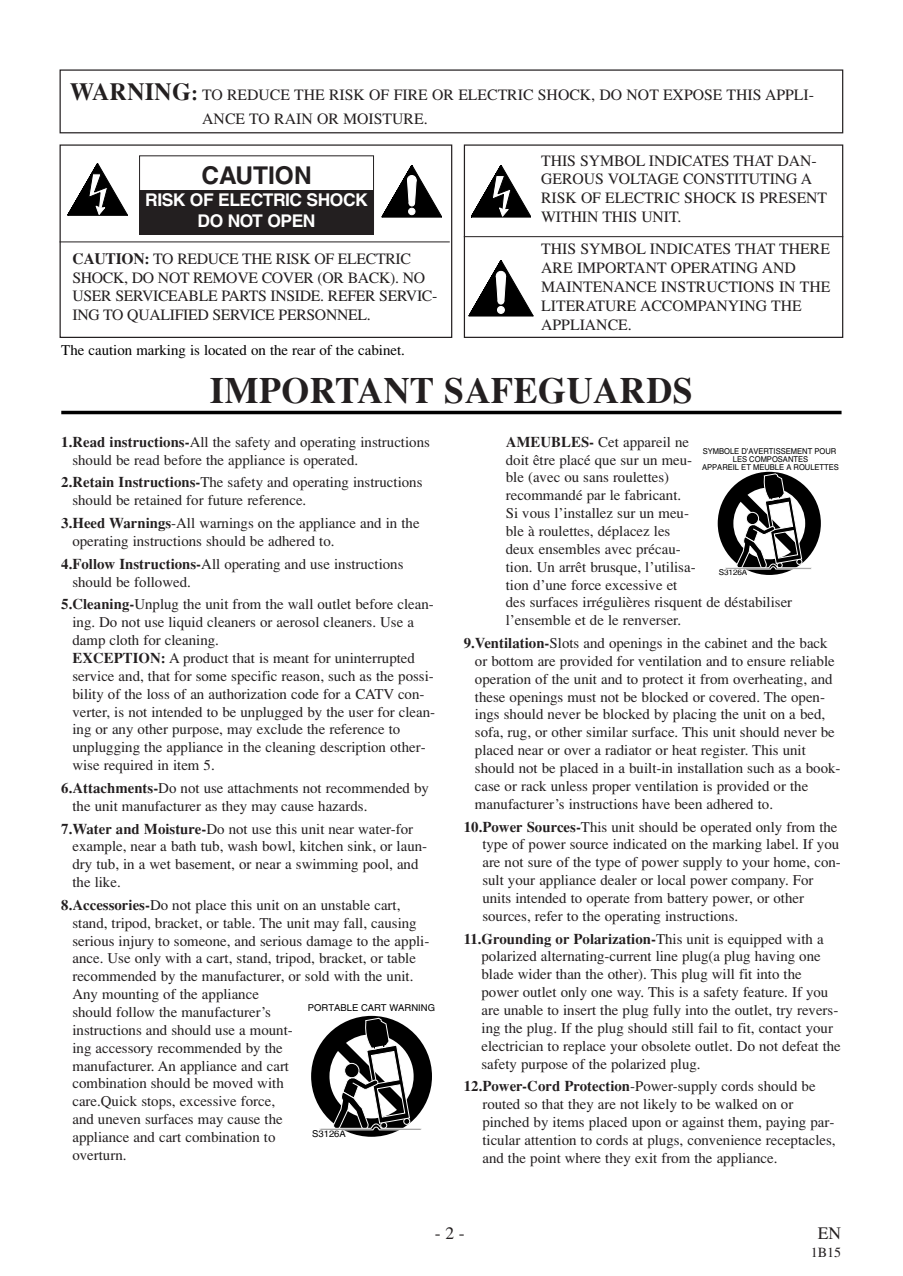
<style>
.page{position:relative;width:903px;height:1276px;background:#fff}
.page>*{position:absolute;margin:0;border:0;box-sizing:border-box;transform-origin:0 0}
.t1{font:700 36.75px "Times";color:#231f20}
.t2{font:700 24.5px "Helvetica";color:#231f20}
.t3{font:700 17.5px/21px "Helvetica";letter-spacing:-.03em;color:#fff;text-align:center}
.t4{font:17.5px "Times";color:#231f20}
.t5{font:15.75px/18.9px "Times";letter-spacing:-.005em;color:#231f20}
.t6{font:14.88px/17.8px "Times";color:#231f20}
.t7{font:14.88px "Times";color:#000}
.t8{font:14px "Times";color:#231f20}
.t9{font:9.45px "Helvetica";color:#000}
.t10{font:8.05px/8px "Helvetica";color:#000;text-align:center;scale:.94 1}
.t11{font:8.05px "Helvetica";color:#000}
.s1{font-weight:700;font-size:24.5px}
.s2{font-weight:700;font-size:21px}
.s3{font-weight:700}
</style>
<div class="page">
<div style="left:60px;top:69px;width:783px;height:64px;border:1px solid #231f20"></div>
<div style="left:60px;top:144px;width:392px;height:194px;border:1px solid #231f20"></div>
<hr style="left:60px;top:241px;width:390px;height:1px;background:#231f20">
<div style="left:139px;top:190px;width:235px;height:44px;background:#231f20"></div>
<svg style="left:68px;top:163px;width:60px;height:52px"></svg>
<svg style="left:382px;top:165px;width:60px;height:52px"></svg>
<div style="left:464px;top:144px;width:379px;height:194px;border:1px solid #231f20"></div>
<hr style="left:464px;top:236px;width:379px;height:1px;background:#231f20">
<svg style="left:471px;top:165px;width:60px;height:52px"></svg>
<svg style="left:469px;top:260px;width:64px;height:56px"></svg>
<hr style="left:61px;top:411px;width:781px;height:3px;background:#000">
<svg style="left:311px;top:1016px;width:121px;height:121px"></svg>
<svg style="left:718px;top:471px;width:103px;height:104px"></svg>
<p class="t5" style="left:202px;top:85px;width:613px;line-height:23.4px;text-indent:-132px"><span class="s1">WARNING</span><span class="s2">:</span> TO REDUCE THE RISK OF FIRE OR ELECTRIC SHOCK, DO NOT EXPOSE THIS APPLI-<br>ANCE TO RAIN OR MOISTURE.</p>
<h2 class="t2" style="left:201px;top:166px;width:112px">CAUTION</h2>
<p class="t3" style="left:145px;top:191px;width:224px">RISK OF ELECTRIC SHOCK<br>DO NOT OPEN</p>
<p class="t5" style="left:72px;top:250px;width:366px"><span class="s3">CAUTION:</span> TO REDUCE THE RISK OF ELECTRIC SHOCK, DO NOT REMOVE COVER (OR BACK). NO USER SERVICEABLE PARTS INSIDE. REFER SERVIC-ING TO QUALIFIED SERVICE PERSONNEL.</p>
<p class="t5" style="left:541px;top:152px;width:287px">THIS SYMBOL INDICATES THAT DAN-<br>GEROUS VOLTAGE CONSTITUTING A<br>RISK OF ELECTRIC SHOCK IS PRESENT<br>WITHIN THIS UNIT.</p>
<p class="t5" style="left:541px;top:241px;width:291px">THIS SYMBOL INDICATES THAT THERE<br>ARE IMPORTANT OPERATING AND<br>MAINTENANCE INSTRUCTIONS IN THE<br>LITERATURE ACCOMPANYING THE<br>APPLIANCE.</p>
<p class="t7" style="left:61px;top:344px;width:345px">The caution marking is located on the rear of the cabinet.</p>
<h1 class="t1" style="left:210px;top:377px;width:485px">IMPORTANT SAFEGUARDS</h1>
<p class="t6" style="left:72px;top:434px;width:359px;text-indent:-11px"><span class="s3">1.Read instructions-</span>All the safety and operating instructions should be read before the appliance is operated.</p>
<p class="t6" style="left:72px;top:475px;width:352px;text-indent:-11px"><span class="s3">2.Retain Instructions-</span>The safety and operating instructions should be retained for future reference.</p>
<p class="t6" style="left:72px;top:515px;width:349px;text-indent:-11px"><span class="s3">3.Heed Warnings</span>-All warnings on the appliance and in the operating instructions should be adhered to.</p>
<p class="t6" style="left:72px;top:556px;width:333px;text-indent:-11px"><span class="s3">4.Follow Instructions-</span>All operating and use instructions should be followed.</p>
<p class="t6" style="left:72px;top:597px;width:364px;text-indent:-11px"><span class="s3">5.Cleaning-</span>Unplug the unit from the wall outlet before clean&shy;ing. Do not use liquid cleaners or aerosol cleaners. Use a damp cloth for cleaning.<br><span class="s3">EXCEPTION:</span> A product that is meant for uninterrupted service and, that for some specific reason, such as the possi&shy;bility of the loss of an authorization code for a CATV con&shy;verter, is not intended to be unplugged by the user for clean&shy;ing or any other purpose, may exclude the reference to unplugging the appliance in the cleaning description other&shy;wise required in item 5.</p>
<p class="t6" style="left:72px;top:780px;width:358px;text-indent:-11px"><span class="s3">6.Attachments-</span>Do not use attachments not recommended by the unit manufacturer as they may cause hazards.</p>
<p class="t6" style="left:72px;top:821px;width:356px;text-indent:-11px"><span class="s3">7.Water and Moisture-</span>Do not use this unit near water-for example, near a bath tub, wash bowl, kitchen sink, or laun&shy;dry tub, in a wet basement, or near a swimming pool, and the like.</p>
<p class="t6" style="left:72px;top:897px;width:358px;text-indent:-11px"><span class="s3">8.Accessories-</span>Do not place this unit on an unstable cart, stand, tripod, bracket, or table. The unit may fall, causing serious injury to someone, and serious damage to the appli&shy;ance. Use only with a cart, stand, tripod, bracket, or table recommended by the manufacturer, or sold with the unit.<br>Any mounting of the appliance<br>should follow the manufacturer’s<br>instructions and should use a mount-<br>ing accessory recommended by the<br>manufacturer. An appliance and cart<br>combination should be moved with<br>care.Quick stops, excessive force,<br>and uneven surfaces may cause the<br>appliance and cart combination to<br>overturn.</p>
<p class="t9" style="left:308px;top:1004px;width:129px">PORTABLE CART WARNING</p>
<p class="t9" style="left:312px;top:1130px;width:35px">S3126A</p>
<p class="t6" style="left:506px;top:434px;width:288px"><span class="s3">AMEUBLES-</span> Cet appareil ne<br>doit être placé que sur un meu-<br>ble (avec ou sans roulettes)<br>recommandé par le fabricant.<br>Si vous l’installez sur un meu-<br>ble à roulettes, déplacez les<br>deux ensembles avec précau-<br>tion. Un arrêt brusque, l’utilisa-<br>tion d’une force excessive et<br>des surfaces irrégulières risquent de déstabiliser l’ensemble et de le renverser.</p>
<p class="t6" style="left:475px;top:635px;width:367px;text-indent:-11px"><span class="s3">9.Ventilation-</span>Slots and openings in the cabinet and the back or bottom are provided for ventilation and to ensure reliable operation of the unit and to protect it from overheating, and these openings must not be blocked or covered. The open&shy;ings should never be blocked by placing the unit on a bed, sofa, rug, or other similar surface. This unit should never be placed near or over a radiator or heat register. This unit should not be placed in a built-in installation such as a book&shy;case or rack unless proper ventilation is provided or the manufacturer’s instructions have been adhered to.</p>
<p class="t6" style="left:482px;top:819px;width:360px;text-indent:-19px"><span class="s3">10.Power Sources-</span>This unit should be operated only from the type of power source indicated on the marking label. If you are not sure of the type of power supply to your home, con&shy;sult your appliance dealer or local power company. For units intended to operate from battery power, or other sources, refer to the operating instructions.</p>
<p class="t6" style="left:482px;top:931px;width:361px;text-indent:-18px"><span class="s3">11.Grounding or Polarization-</span>This unit is equipped with a polarized alternating-current line plug(a plug having one blade wider than the other). This plug will fit into the power outlet only one way. This is a safety feature. If you are unable to insert the plug fully into the outlet, try revers&shy;ing the plug. If the plug should still fail to fit, contact your electrician to replace your obsolete outlet. Do not defeat the safety purpose of the polarized plug.</p>
<p class="t6" style="left:482px;top:1079px;width:355px;text-indent:-19px"><span class="s3">12.Power-Cord Protection</span>-Power-supply cords should be routed so that they are not likely to be walked on or pinched by items placed upon or against them, paying par&shy;ticular attention to cords at plugs, convenience receptacles, and the point where they exit from the appliance.</p>
<p class="t10" style="left:702px;top:448px;width:147px">SYMBOLE D'AVERTISSEMENT POUR<br>LES COMPOSANTES<br>APPAREIL ET MEUBLE A ROULETTES</p>
<p class="t11" style="left:719px;top:569px;width:30px">S3126A</p>
<p class="t4" style="left:435px;top:1227px;width:32px">- 2 -</p>
<p class="t4" style="left:818px;top:1227px;width:25px">EN</p>
<p class="t8" style="left:811px;top:1247px;width:32px">1B15</p>
</div>
